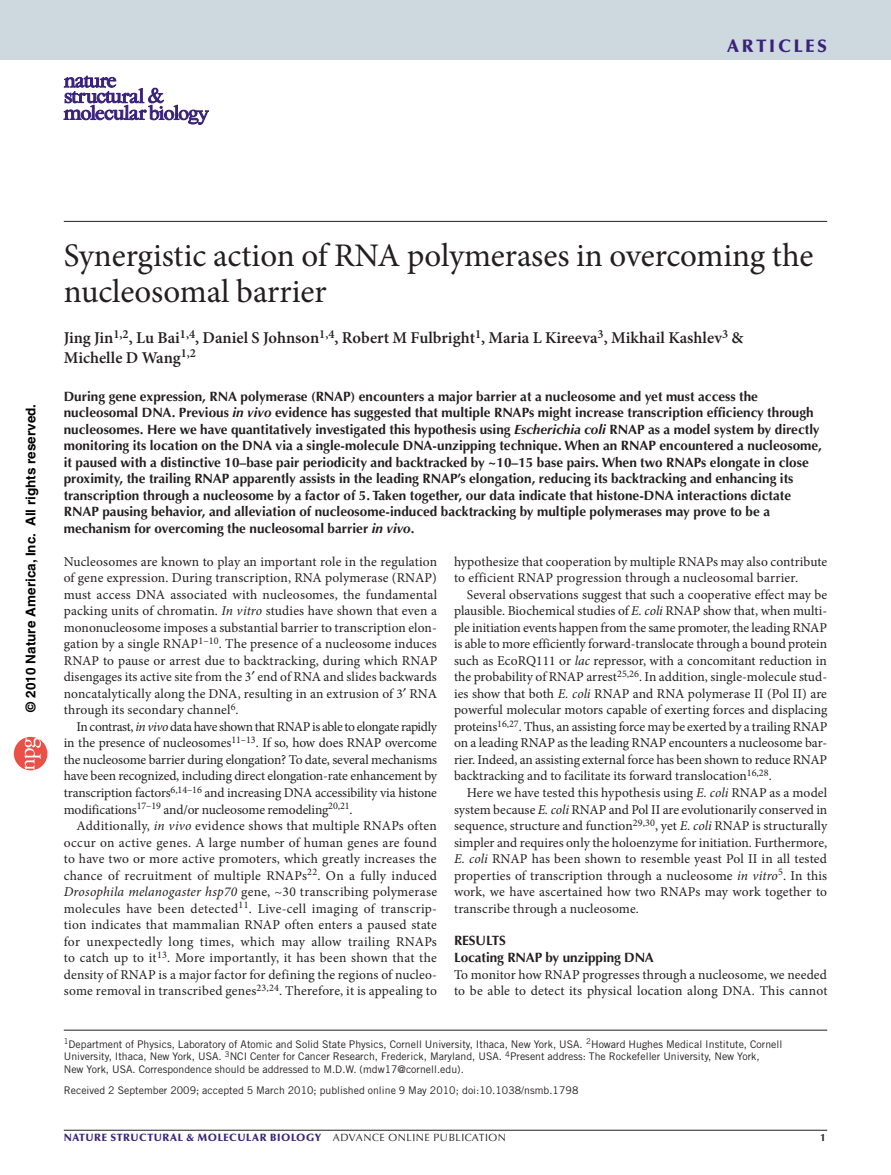
<style>
.page{position:relative;width:891px;height:1175px;background:#fff}
.page>*{position:absolute;margin:0;border:0;box-sizing:border-box;transform-origin:0 0}
.pAtl{font:33px/36px "Minion Pro";letter-spacing:-.005em;color:#231f20}
.z-HEADER_follow{font:900 18px "Optima LT Std";letter-spacing:.15em;color:#3a227b}
.pAu{font:600 16.5px/19.5px "Minion Pro";color:#231f20}
.pPara{font:13.5px/16.5px "Minion Pro";letter-spacing:.005em;color:#231f20;text-align:justify}
.pAbstext{font:700 13.5px/16.5px "Optima LT Std";color:#231f20}
.pBodyFirstpara{font:13.5px/16.5px "Minion Pro";letter-spacing:.01em;color:#231f20;text-align:justify}
.pFirstpara{font:13.5px/16.5px "Minion Pro";letter-spacing:.01em;color:#231f20}
.t1{font:700 13.5px "Helvetica";color:#000}
.pSec_1and2{font:700 13.5px "Optima LT Std";letter-spacing:-.005em;color:#231f20}
.pFirstSec1ttl{font:700 13.5px "Optima LT Std";letter-spacing:-.005em;color:#231f20}
.pAffiliation{font:10.5px/12.8px "Trade Gothic LT Std";color:#231f20}
.pAopd{font:10.5px "Trade Gothic LT Std";color:#231f20}
.t2{font:900 10.5px "Optima LT Std";letter-spacing:.05em;color:#3a227b}
.s1{font-style:italic}
.s2{font-weight:400;color:#231f20}
</style>
<div class="page">
<svg style="left:14px;top:737px;width:33px;height:33px"></svg>
<div style="left:0;top:0;width:891px;height:60px;background:#cdd8df"></div>
<hr style="left:64px;top:221px;width:763px;height:1px;background:#231f20">
<hr style="left:64px;top:1130px;width:763px;height:1px;background:#231f20">
<svg style="left:64px;top:76px;width:145px;height:49px"></svg>
<hr style="left:64px;top:1029px;width:763px;height:1px;background:#231f20">
<p class="z-HEADER_follow" style="left:727px;top:36px;width:102px">ARTICLES</p>
<p class="t1" style="left:23px;top:712px;width:309px;rotate:-90deg">© 2010 Nature America, Inc. All rights reserved.</p>
<p class="pAtl" style="left:64px;top:238px;width:751px">Synergistic action of RNA polymerases in overcoming the nucleosomal barrier</p>
<p class="pAu" style="left:64px;top:329px;width:681px">Jing Jin<sup>1,2</sup>, Lu Bai<sup>1,4</sup>, Daniel S Johnson<sup>1,4</sup>, Robert M Fulbright<sup>1</sup>, Maria L Kireeva<sup>3</sup>, Mikhail Kashlev<sup>3</sup> &amp;<br>Michelle D Wang<sup>1,2</sup></p>
<p class="pAbstext" style="left:64px;top:388px;width:760px">During gene expression, RNA polymerase (RNAP) encounters a major barrier at a nucleosome and yet must access the nucleosomal DNA. Previous <span class="s1">in vivo</span> evidence has suggested that multiple RNAPs might increase transcription efficiency through nucleosomes. Here we have quantitatively investigated this hypothesis using <span class="s1">Escherichia coli</span> RNAP as a model system by directly monitoring its location on the DNA via a single-molecule DNA-unzipping technique. When an RNAP encountered a nucleosome, it paused with a distinctive 1 0–base pair periodicity and backtracked by ~1 0–1 5 base pairs. When two RNAPs elongate in close proximity, the trailing RNAP apparently assists in the leading RNAP’s elongation, reducing its backtracking and enhancing its transcription through a nucleosome by a factor of 5. Taken together, our data indicate that histone-DNA interactions dictate RNAP pausing behavior, and alleviation of nucleosome-induced backtracking by multiple polymerases may prove to be a mechanism for overcoming the nucleosomal barrier <span class="s1">in vivo</span>.</p>
<p class="pBodyFirstpara" style="left:64px;top:553px;width:375px">Nucleosomes are known to play an important role in the regulation of gene expression. During transcription, RNA polymerase (RNAP) must access DNA associated with nucleosomes, the fundamental packing units of chromatin. <span class="s1">In vitro</span> studies have shown that even a mononucleosome imposes a substantial barrier to transcription elon&shy;gation by a single RNAP<sup>1–10</sup>. The presence of a nucleosome induces RNAP to pause or arrest due to backtracking, during which RNAP disengages its active site from the 3 end of RNA and slides backwards noncatalytically along the DNA, resulting in an extrusion of 3 RNA through its secondary channel<sup>6</sup>.</p>
<p class="pPara" style="left:64px;top:718px;width:375px;text-indent:13px">In contrast, <span class="s1">in vivo</span> data have shown that RNAP is able to elongate rapidly in the presence of nucleosomes<sup>11–13</sup>. If so, how does RNAP over-come the nucleosome barrier during elongation? To date, several mechanisms have been recognized, including direct elongation-rate enhancement by transcription factors<sup>6,14–16</sup> and increasing DNA accessibility via histone modifications<sup>17–19</sup> and/or nucleosome remodeling<sup>20,21</sup>.</p>
<p class="pPara" style="left:64px;top:817px;width:375px;text-indent:13px">Additionally, <span class="s1">in vivo</span> evidence shows that multiple RNAPs often occur on active genes. A large number of human genes are found to have two or more active promoters, which greatly increases the chance of recruitment of multiple RNAPs<sup>22</sup>. On a fully induced <span class="s1">Drosophila melanogaster hsp70</span> gene, ~30 transcribing polymerase molecules have been detected<sup>11</sup>. Live-cell imaging of transcrip&shy;tion indicates that mammalian RNAP often enters a paused state for un-expectedly long times, which may allow trailing RNAPs to catch up to it<sup>13</sup>. More importantly, it has been shown that the density of RNAP is a major factor for defining the regions of nucleo&shy;some removal in transcribed genes<sup>23,24</sup>. Therefore, it is appealing to</p>
<p class="pPara" style="left:454px;top:553px;width:375px">hypothesize that cooperation by multiple RNAPs may also contribute to efficient RNAP progression through a nucleosomal barrier.</p>
<p class="pPara" style="left:454px;top:586px;width:375px;text-indent:13px">Several observations suggest that such a cooperative effect may be plausible. Biochemical studies of <span class="s1">E. coli</span> RNAP show that, when multi&shy;ple initiation events happen from the same promoter, the leading RNAP is able to more efficiently forward-translocate through a bound protein such as EcoRQ111 or <span class="s1">lac</span> repressor, with a concomitant reduction in the probability of RNAP arrest<sup>25,26</sup>. In addition, single-molecule stud&shy;ies show that both <span class="s1">E. coli</span> RNAP and RNA polymerase II (Pol II) are powerful molecular motors capable of exerting forces and displacing proteins<sup>16,27</sup>. Thus, an assisting force may be exerted by a trailing RNAP on a leading RNAP as the leading RNAP encounters a nucleosome bar&shy;rier. Indeed, an assisting external force has been shown to reduce RNAP backtracking and to facilitate its forward translocation<sup>16,28</sup>.</p>
<p class="pPara" style="left:454px;top:784px;width:375px;text-indent:13px">Here we have tested this hypothesis using <span class="s1">E. coli</span> RNAP as a model system because <span class="s1">E. coli</span> RNAP and Pol II are evolutionarily conserved in sequence, structure and function<sup>29,30</sup>, yet <span class="s1">E. coli</span> RNAP is structurally simpler and requires only the holoenzyme for initiation. Furthermore, <span class="s1">E. coli</span> RNAP has been shown to resemble yeast Pol II in all tested properties of transcription through a nucleosome <span class="s1">in vitro</span><sup>5</sup>. In this work, we have ascertained how two RNAPs may work together to transcribe through a nucleosome.</p>
<p class="pFirstSec1ttl" style="left:454px;top:933px;width:54px">RESULTS</p>
<p class="pSec_1and2" style="left:454px;top:949px;width:201px">Locating RNAP by unzipping DNA</p>
<p class="pFirstpara" style="left:454px;top:966px;width:375px">To monitor how RNAP progresses through a nucleosome, we needed to be able to detect its physical location along DNA. This cannot</p>
<p class="pAffiliation" style="left:64px;top:1037px;width:720px"><sup>1</sup>Department of Physics, Laboratory of Atomic and Solid State Physics, Cornell University, Ithaca, New York, USA. <sup>2</sup>Howard Hughes Medical Institute, Cornell<br>University, Ithaca, New York, USA. <sup>3</sup>NCI Center for Cancer Research, Frederick, Maryland, USA. <sup>4</sup>Present address: The Rockefeller University, New York,<br>New York, USA. Correspondence should be addressed to M.D.W. (mdw17@cornell.edu).</p>
<p class="pAopd" style="left:64px;top:1084px;width:516px">Received 2 September 2009; accepted 5 March 2010; published online 9 May 2010; doi:10.1038/nsmb.1798</p>
<p class="t2" style="left:64px;top:1130px;width:444px">NATURE STRUCTURAL &amp; MOLECULAR BIOLOGY <span class="s2">ADVANCE ONLINE PUBLICATION</span></p>
</div>
